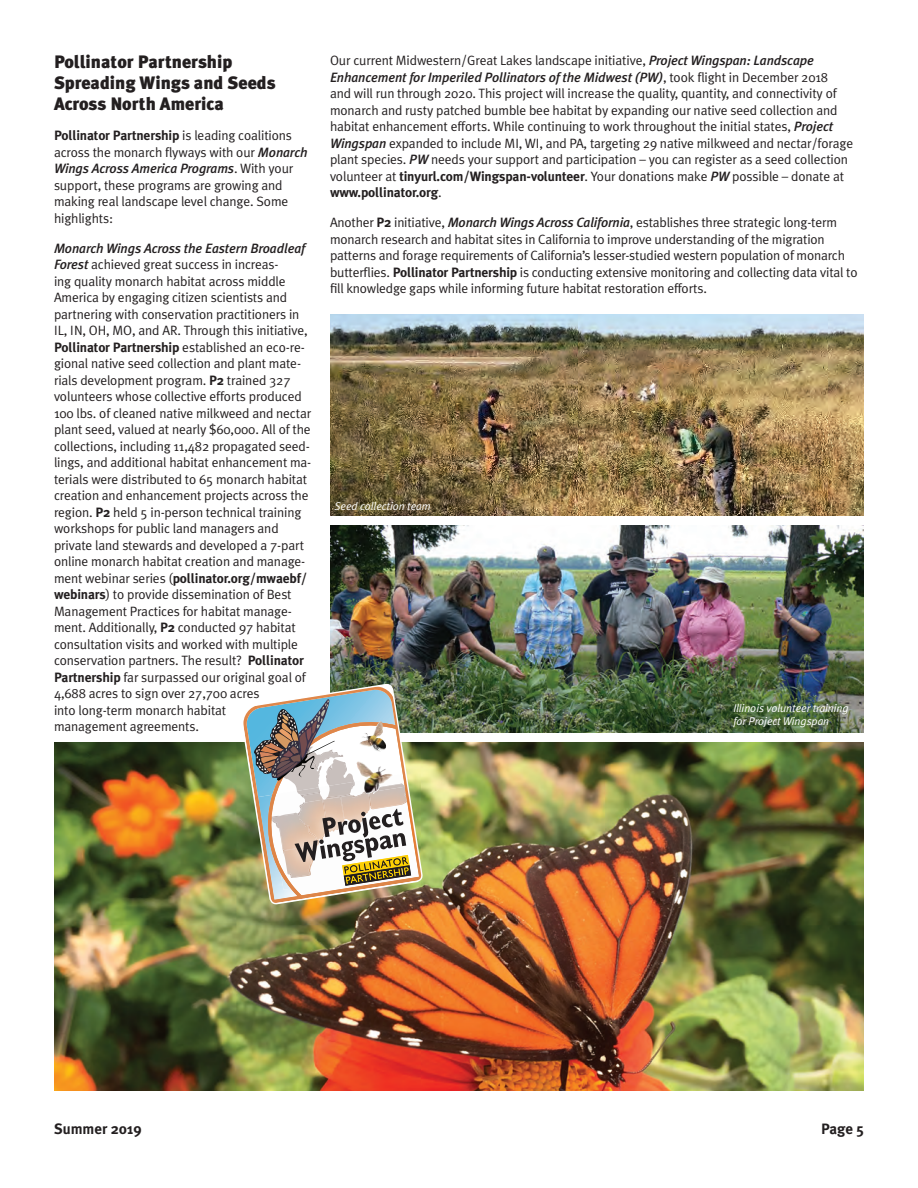
<style>
.page{position:relative;width:918px;height:1188px;background:#fff}
.page>*{position:absolute;margin:0;border:0;box-sizing:border-box;transform-origin:0 0}
.t1{font:900 18px/21px "Meta Plus";color:#231f20}
.t2{font:700 15px "Meta Plus";color:#231f20}
.t3{font:13.5px/16.5px "Meta Plus Normal";letter-spacing:-.01em;color:#231f20}
.t4{font:italic 500 13.5px "Meta Plus";letter-spacing:-.01em;color:#231f20}
.t5{font:700 13.5px "Meta Plus";letter-spacing:-.01em;color:#231f20}
.t6{font:italic 11.25px/13.5px "Meta Plus Normal";letter-spacing:-.01em;color:#fff}
.s1{font-family:"Meta Plus Normal";font-weight:400}
.s2{font-family:"Meta Plus";font-weight:500;font-style:italic}
.s3{font-family:"Meta Plus Normal";font-weight:400;font-style:normal}
.s4{font-family:"Meta Plus";font-weight:700}
</style>
<div class="page">
<img style="left:330px;top:314px;width:534px;height:202px">
<img style="left:330px;top:526px;width:534px;height:207px">
<img style="left:54px;top:742px;width:810px;height:349px">
<img style="left:240px;top:684px;width:183px;height:232px">
<h1 class="t1" style="left:54px;top:52px;width:223px">Pollinator Partnership<br>Spreading Wings and Seeds<br>Across North America</h1>
<p class="t5" style="left:54px;top:128px;width:240px">Pollinator Partnership <span class="s1">is leading coalitions</span></p>
<p class="t3" style="left:54px;top:144px;width:255px">across the monarch flyways with our <span class="s2">Monarch</span></p>
<p class="t4" style="left:54px;top:161px;width:241px">Wings Across America Programs<span class="s3">. With your</span></p>
<p class="t3" style="left:54px;top:177px;width:236px">support, these programs are growing and making real landscape level change. Some highlights:</p>
<p class="t4" style="left:54px;top:240px;width:253px">Monarch Wings Across the Eastern Broadleaf</p>
<p class="t3" style="left:54px;top:256px;width:255px"><span class="s2">Forest</span> achieved great success in increas-<br>ing quality monarch habitat across middle America by engaging citizen scientists and partnering with conservation practitioners in IL, IN, OH, MO, and AR. Through this initiative,</p>
<p class="t5" style="left:54px;top:339px;width:252px">Pollinator Partnership <span class="s1">established an eco-re-</span></p>
<p class="t3" style="left:54px;top:355px;width:259px">gional native seed collection and plant mate&shy;rials development program. <span class="s4">P2</span> trained 327 volunteers whose collective efforts produced 100 lbs. of cleaned native milkweed and nectar plant seed, valued at nearly $60,000. All of the collections, including 11,482 propagated seed&shy;lings, and additional habitat enhancement ma&shy;terials were distributed to 65 monarch habitat creation and enhancement projects across the region. <span class="s4">P2</span> held 5 in-person technical training workshops for public land managers and private land stewards and developed a 7-part online monarch habitat creation and manage-</p>
<p class="t5" style="left:54px;top:570px;width:255px"><span class="s1">ment webinar series (</span>pollinator.org/mwaebf/</p>
<p class="t3" style="left:54px;top:586px;width:253px"><span class="s4">webinars</span>) to provide dissemination of Best Management Practices for habitat manage&shy;ment. Additionally, <span class="s4">P2</span> conducted 97 habitat consultation visits and worked with multiple conservation partners. The result? <span class="s4">Pollinator Partnership</span> far surpassed our original goal of 4,688 acres to sign over 27,700 acres<br>into long-term monarch habitat<br>management agreements.</p>
<p class="t3" style="left:330px;top:52px;width:485px">Our current Midwestern/Great Lakes landscape initiative, <span class="s2">Project Wingspan: Landscape</span></p>
<p class="t4" style="left:330px;top:69px;width:500px">Enhancement for Imperiled Pollinators of the Midwest (PW)<span class="s3">, took flight in December 2018</span></p>
<p class="t3" style="left:330px;top:85px;width:525px">and will run through 2020. This project will increase the quality, quantity, and connectivity of monarch and rusty patched bumble bee habitat by expanding our native seed collection and habitat enhancement efforts. While continuing to work throughout the initial states, <span class="s2">Project Wingspan</span> expanded to include MI, WI, and PA, targeting 29 native milkweed and nectar/forage plant species. <span class="s2">PW</span> needs your support and participation – you can register as a seed collection volunteer at <span class="s4">tinyurl.com/Wingspan-volunteer</span>. Your donations make <span class="s2">PW</span> possible – donate at</p>
<p class="t5" style="left:330px;top:185px;width:113px">www.pollinator.org<span class="s1">.</span></p>
<p class="t3" style="left:330px;top:214px;width:529px">Another <span class="s4">P2</span> initiative, <span class="s2">Monarch Wings Across California</span>, establishes three strategic long-term monarch research and habitat sites in California to improve understanding of the migration patterns and forage requirements of California’s lesser-studied western population of monarch butterflies. <span class="s4">Pollinator Partnership</span> is conducting extensive monitoring and collecting data vital to fill knowledge gaps while informing future habitat restoration efforts.</p>
<p class="t6" style="left:334px;top:499px;width:98px">Seed collection team</p>
<p class="t6" style="left:733px;top:701px;width:117px">Illinois volunteer training for Project Wingspan</p>
<p class="t2" style="left:54px;top:1120px;width:89px">Summer 2019</p>
<p class="t2" style="left:821px;top:1120px;width:44px">Page 5</p>
</div>
